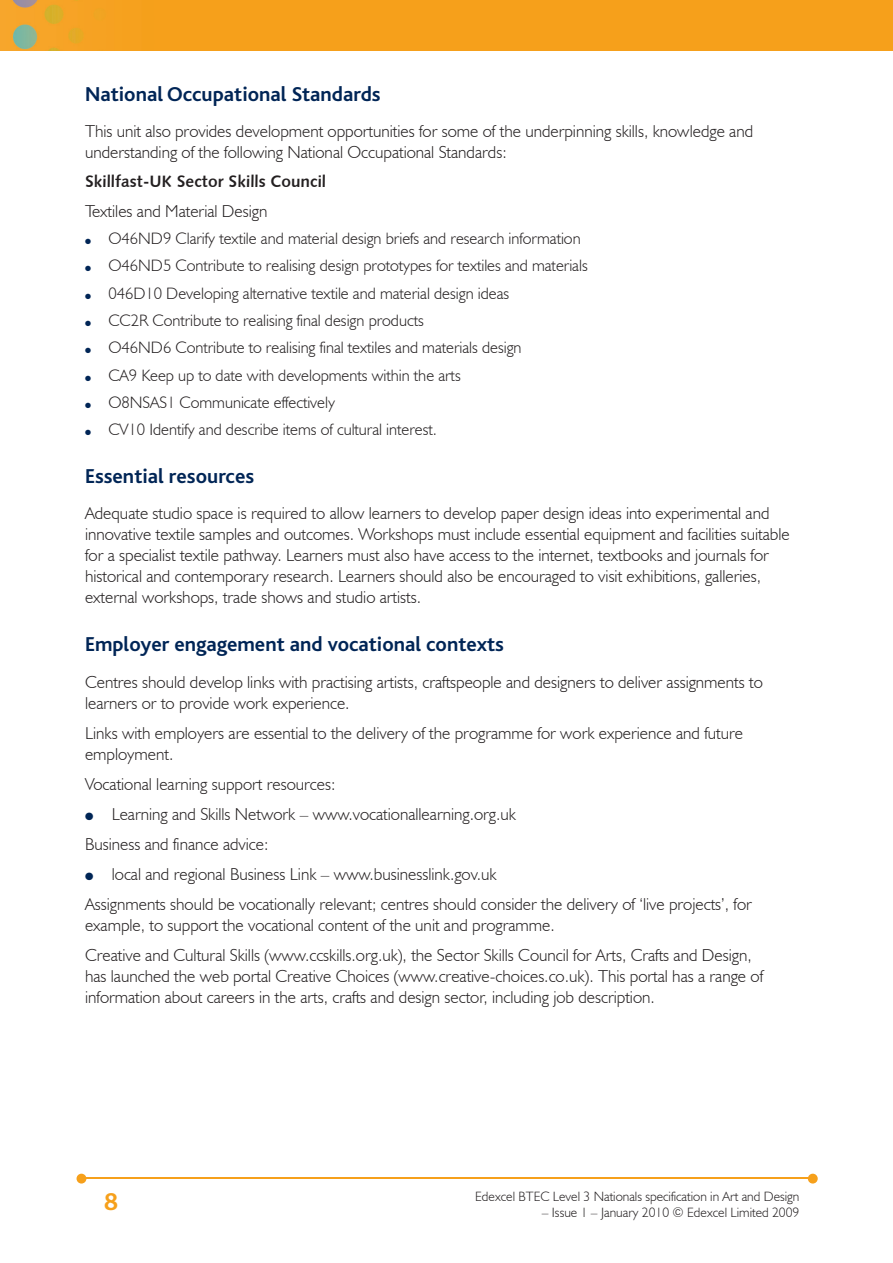
<style>
.page{position:relative;width:893px;height:1263px;background:#fff}
.page>*{position:absolute;margin:0;border:0;box-sizing:border-box;transform-origin:0 0}
.t1{font:700 25.5px "Bliss";color:#f6a01b}
.t2{font:700 21px "Bliss";color:#002556}
.t3{font:300 17.25px/21px "Humanist 521 BT";color:#231f20}
.t4{font:300 16.5px/27.3px "Humanist 521 BT";color:#231f20}
.t5{font:16.5px "Humanist 531 BT Bold A";color:#231f20}
.t6{font:300 13.5px "Humanist 521 BT";color:#231f20}
.t7{font:10.5px "Zapf Dingbats";color:#002556}
.t8{font:7.5px "Zapf Dingbats";color:#002556}
</style>
<div class="page">
<img style="left:0;top:0;width:893px;height:51px">
<hr style="left:82px;top:1178px;width:728px;height:1px;background:#f6a01b">
<svg style="left:808px;top:1174px;width:10px;height:9px"></svg>
<svg style="left:77px;top:1174px;width:9px;height:9px"></svg>
<p class="t2" style="left:85px;top:83px;width:297px">National Occupational Standards</p>
<p class="t3" style="left:85px;top:120px;width:670px">This unit also provides development opportunities for some of the underpinning skills, knowledge and understanding of the following National Occupational Standards:</p>
<p class="t5" style="left:85px;top:171px;width:243px">Skillfast-UK Sector Skills Council</p>
<p class="t3" style="left:85px;top:200px;width:184px">Textiles and Material Design</p>
<p class="t4" style="left:108px;top:225px;width:481px">O46ND9 Clarify textile and material design briefs and research information O46ND5 Contribute to realising design prototypes for textiles and materials 046D10 Developing alternative textile and material design ideas<br>CC2R Contribute to realising final design products<br>O46ND6 Contribute to realising final textiles and materials design<br>CA9 Keep up to date with developments within the arts<br>O8NSAS1 Communicate effectively<br>CV10 Identify and describe items of cultural interest.</p>
<p class="t2" style="left:85px;top:465px;width:171px">Essential resources</p>
<p class="t3" style="left:85px;top:502px;width:706px">Adequate studio space is required to allow learners to develop paper design ideas into experimental and innovative textile samples and outcomes. Workshops must include essential equipment and facilities suitable for a specialist textile pathway. Learners must also have access to the internet, textbooks and journals for historical and contemporary research. Learners should also be encouraged to visit exhibitions, galleries, external workshops, trade shows and studio artists.</p>
<p class="t2" style="left:85px;top:634px;width:420px">Employer engagement and vocational contexts</p>
<p class="t3" style="left:85px;top:671px;width:679px">Centres should develop links with practising artists, craftspeople and designers to deliver assignments to learners or to provide work experience.</p>
<p class="t3" style="left:85px;top:722px;width:660px">Links with employers are essential to the delivery of the programme for work experience and future employment.</p>
<p class="t3" style="left:85px;top:773px;width:252px">Vocational learning support resources:</p>
<p class="t3" style="left:112px;top:803px;width:406px">Learning and Skills Network – www.vocationallearning.org.uk</p>
<p class="t3" style="left:85px;top:833px;width:185px">Business and finance advice:</p>
<p class="t3" style="left:112px;top:863px;width:386px">local and regional Business Link – www.businesslink.gov.uk</p>
<p class="t3" style="left:85px;top:893px;width:668px">Assignments should be vocationally relevant; centres should consider the delivery of ‘live projects’, for</p>
<p class="t3" style="left:85px;top:909px;width:668px;line-height:30px">example, to support the vocational content of the unit and programme.<br>Creative and Cultural Skills (www.ccskills.org.uk), the Sector Skills Council for Arts, Crafts and Design,</p>
<p class="t3" style="left:85px;top:965px;width:680px">has launched the web portal Creative Choices (www.creative-choices.co.uk). This portal has a range of information about careers in the arts, crafts and design sector, including job description.</p>
<p class="t8" style="left:85px;top:238px;width:7px">●</p>
<p class="t8" style="left:85px;top:265px;width:7px">●</p>
<p class="t8" style="left:85px;top:293px;width:7px">●</p>
<p class="t8" style="left:85px;top:320px;width:7px">●</p>
<p class="t8" style="left:85px;top:347px;width:7px">●</p>
<p class="t8" style="left:85px;top:374px;width:7px">●</p>
<p class="t8" style="left:85px;top:402px;width:7px">●</p>
<p class="t8" style="left:85px;top:429px;width:7px">●</p>
<p class="t7" style="left:85px;top:811px;width:10px">●</p>
<p class="t7" style="left:85px;top:871px;width:10px">●</p>
<h1 class="t1" style="left:104px;top:1189px;width:15px">8</h1>
<p class="t6" style="left:475px;top:1188px;width:326px">Edexcel BTEC Level 3 Nationals specification in Art and Design</p>
<p class="t6" style="left:542px;top:1204px;width:259px">– Issue 1 – January 2010 © Edexcel Limited 2009</p>
</div>
